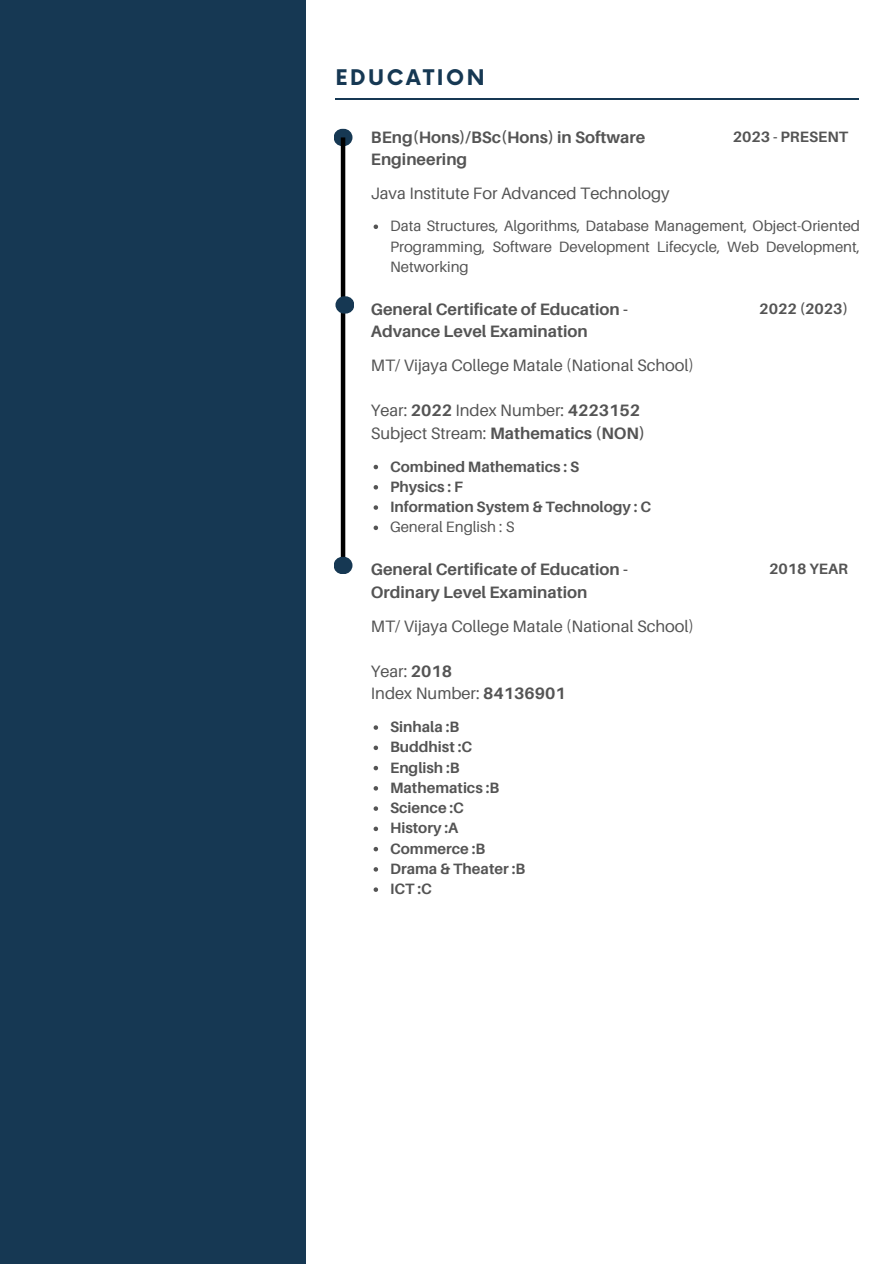
<style>
.page{position:relative;width:894px;height:1264px;background:#fff}
.page>*{position:absolute;margin:0;border:0;box-sizing:border-box;transform-origin:0 0}
.t1{font:700 21px "Now";letter-spacing:.12em;color:#163853}
.t2{font:700 16.5px "Aileron";color:#545454}
.t3{font:16.5px "Aileron";color:#545454}
.t4{font:700 15px "Aileron";color:#545454}
.t5{font:15px/20.2px "Aileron";color:#545454;text-align:justify}
.s1{font-weight:700}
.s2{font-weight:400}
</style>
<div class="page">
<div style="left:0;top:0;width:305px;height:1263px;background:#163853"></div>
<hr style="left:335px;top:98px;width:523px;height:2px;background:#163853">
<svg style="left:334px;top:129px;width:18px;height:17px"></svg>
<svg style="left:373px;top:224px;width:5px;height:5px"></svg>
<svg style="left:373px;top:465px;width:5px;height:4px"></svg>
<svg style="left:373px;top:485px;width:5px;height:4px"></svg>
<svg style="left:373px;top:505px;width:5px;height:5px"></svg>
<svg style="left:373px;top:525px;width:5px;height:5px"></svg>
<svg style="left:373px;top:725px;width:5px;height:4px"></svg>
<svg style="left:373px;top:745px;width:5px;height:5px"></svg>
<svg style="left:373px;top:765px;width:5px;height:5px"></svg>
<svg style="left:373px;top:786px;width:5px;height:4px"></svg>
<svg style="left:373px;top:806px;width:5px;height:4px"></svg>
<svg style="left:373px;top:826px;width:5px;height:5px"></svg>
<svg style="left:373px;top:846px;width:5px;height:5px"></svg>
<svg style="left:373px;top:867px;width:5px;height:4px"></svg>
<svg style="left:373px;top:887px;width:5px;height:4px"></svg>
<hr style="left:341px;top:137px;width:4px;height:424px;background:#000">
<svg style="left:335px;top:296px;width:19px;height:17px"></svg>
<div style="left:333px;top:557px;width:19px;height:17px;background:#163853;border-radius:9px"></div>
<svg style="left:333px;top:557px;width:19px;height:16px"></svg>
<h1 class="t1" style="left:335px;top:66px;width:151px">EDUCATION</h1>
<h2 class="t2" style="left:371px;top:127px;width:276px">BEng(Hons)/BSc(Hons) in Software</h2>
<h3 class="t4" style="left:732px;top:127px;width:117px">2023 - PRESENT</h3>
<h2 class="t2" style="left:371px;top:149px;width:98px">Engineering</h2>
<p class="t3" style="left:371px;top:183px;width:300px">Java Institute For Advanced Technology</p>
<p class="t5" style="left:390px;top:215px;width:471px">Data Structures, Algorithms, Database Management, Object-Oriented Programming, Software Development Lifecycle, Web Development, Networking</p>
<h2 class="t2" style="left:371px;top:299px;width:258px">General Certificate of Education -</h2>
<h3 class="t4" style="left:759px;top:299px;width:90px">2022 (2023)</h3>
<h2 class="t2" style="left:371px;top:321px;width:218px">Advance Level Examination</h2>
<p class="t3" style="left:371px;top:355px;width:324px">MT/ Vijaya College Matale (National School)</p>
<p class="t3" style="left:371px;top:400px;width:270px">Year: <span class="s1">2022</span> Index Number: <span class="s1">4223152</span></p>
<p class="t2" style="left:371px;top:422px;width:275px"><span class="s2">Subject Stream:</span> Mathematics (NON)</p>
<p class="t4" style="left:390px;top:457px;width:191px">Combined Mathematics : S</p>
<p class="t4" style="left:390px;top:477px;width:74px">Physics : F</p>
<p class="t4" style="left:390px;top:497px;width:262px">Information System &amp; Technology : C</p>
<p class="t5" style="left:390px;top:516px;width:126px">General English : S</p>
<h2 class="t2" style="left:371px;top:559px;width:258px">General Certificate of Education -</h2>
<h3 class="t4" style="left:768px;top:560px;width:80px">2018 YEAR</h3>
<h2 class="t2" style="left:371px;top:582px;width:218px">Ordinary Level Examination</h2>
<p class="t3" style="left:371px;top:615px;width:324px">MT/ Vijaya College Matale (National School)</p>
<p class="t3" style="left:371px;top:660px;width:83px">Year: <span class="s1">2018</span></p>
<p class="t3" style="left:371px;top:683px;width:196px">Index Number: <span class="s1">84136901</span></p>
<p class="t4" style="left:390px;top:717px;width:71px">Sinhala :B</p>
<p class="t4" style="left:390px;top:737px;width:83px">Buddhist :C</p>
<p class="t4" style="left:390px;top:758px;width:71px">English :B</p>
<p class="t4" style="left:390px;top:778px;width:111px">Mathematics :B</p>
<p class="t4" style="left:390px;top:798px;width:75px">Science :C</p>
<p class="t4" style="left:390px;top:818px;width:70px">History :A</p>
<p class="t4" style="left:390px;top:839px;width:97px">Commerce :B</p>
<p class="t4" style="left:390px;top:859px;width:137px">Drama &amp; Theater :B</p>
<p class="t4" style="left:390px;top:879px;width:43px">ICT :C</p>
</div>
